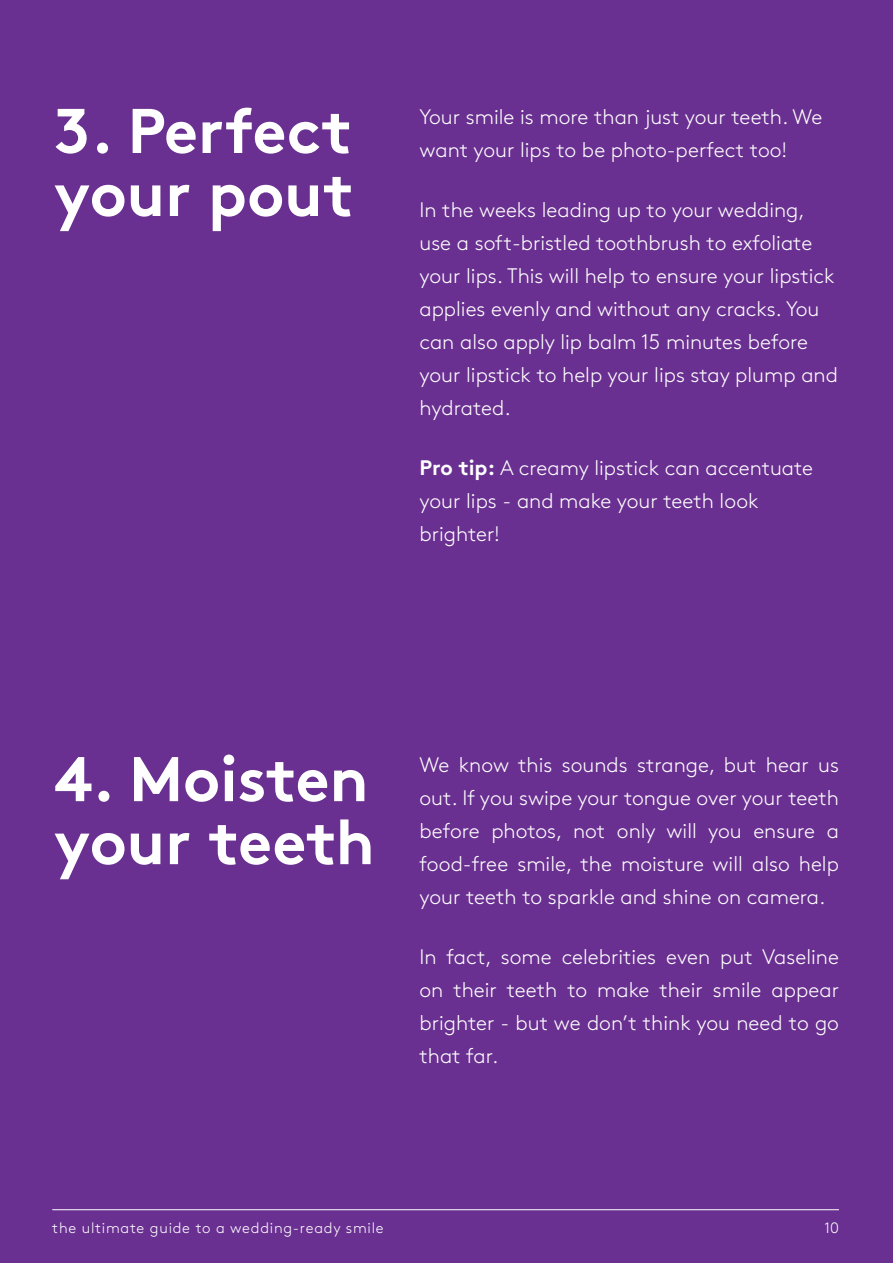
<style>
.page{position:relative;width:893px;height:1263px;background:#6a3091}
.page>*{position:absolute;margin:0;border:0;box-sizing:border-box;transform-origin:0 0}
.t1{font:700 63px/63px "Brown";color:#fff}
.t2{font:300 21px/33px "Brown";color:#fff}
.t3{font:300 15px "Brown";letter-spacing:.05em;color:#fff}
.s1{font-weight:700}
</style>
<div class="page">
<hr style="left:52px;top:1209px;width:787px;height:1px;background:#fff">
<p class="t1" style="left:54px;top:93px;width:301px">3. Perfect your pout</p>
<p class="t2" style="left:419px;top:99px;width:404px">Your smile is more than just your teeth. We want your lips to be photo-perfect too!</p>
<p class="t2" style="left:419px;top:192px;width:420px">In the weeks leading up to your wedding, use a soft-bristled toothbrush to exfoliate your lips. This will help to ensure your lipstick applies evenly and without any cracks. You can also apply lip balm 15 minutes before your lipstick to help your lips stay plump and hydrated.</p>
<p class="t2" style="left:419px;top:450px;width:395px"><span class="s1">Pro tip:</span> A creamy lipstick can accentuate your lips - and make your teeth look brighter!</p>
<p class="t1" style="left:54px;top:741px;width:322px">4. Moisten your teeth</p>
<p class="t2" style="left:419px;top:747px;width:421px;text-align:justify">We know this sounds strange, but hear us out. If you swipe your tongue over your teeth before photos, not only will you ensure a food-free smile, the moisture will also help your teeth to sparkle and shine on camera.</p>
<p class="t2" style="left:419px;top:939px;width:421px;text-align:justify">In fact, some celebrities even put Vaseline on their teeth to make their smile appear brighter - but we don’t think you need to go that far.</p>
<p class="t3" style="left:52px;top:1217px;width:333px">the ultimate guide to a wedding-ready smile</p>
<p class="t3" style="left:824px;top:1217px;width:16px">10</p>
</div>
